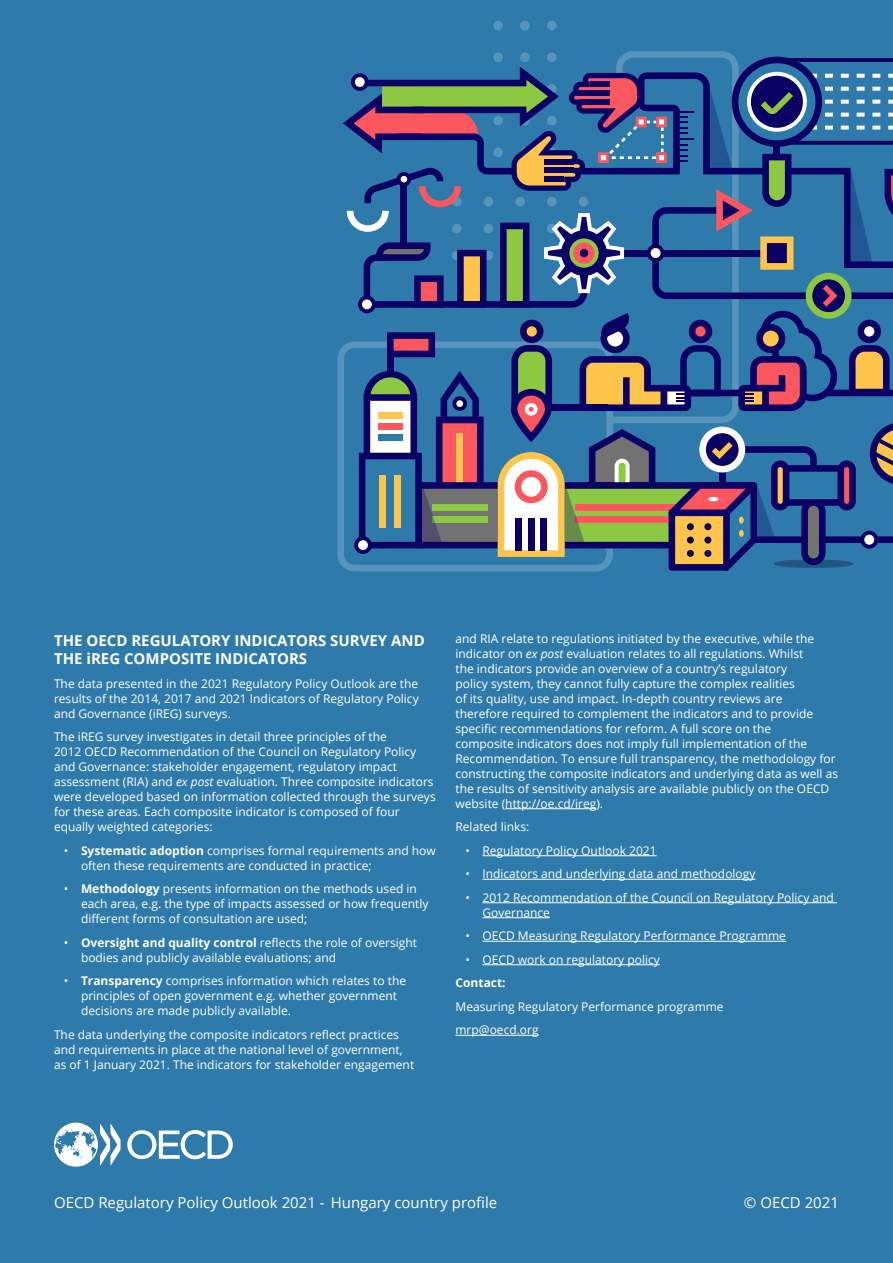
<style>
.page{position:relative;width:893px;height:1263px;background:#2e7bab}
.page>*{position:absolute;margin:0;border:0;box-sizing:border-box;transform-origin:0 0}
.t1{font:15px "Open Sans";color:#fff}
.Back_cover_title{font:700 15px/18px "Open Sans";color:#fff}
.Back_Cover_text{font:12px/15px "Open Sans";color:#fff}
.Back_Cover_text-2{font:700 12px "Open Sans";color:#fff}
.s1{font-style:italic}
.s2{font-weight:700}
</style>
<div class="page">
<svg style="left:493px;top:52px;width:10px;height:10px"></svg>
<div style="left:493px;top:21px;width:10px;height:9px;background:#5694bb;border-radius:50%"></div>
<svg style="left:520px;top:52px;width:10px;height:10px"></svg>
<div style="left:520px;top:21px;width:10px;height:9px;background:#5694bb;border-radius:50%"></div>
<svg style="left:547px;top:52px;width:10px;height:10px"></svg>
<div style="left:547px;top:21px;width:10px;height:9px;background:#5694bb;border-radius:50%"></div>
<svg style="left:337px;top:346px;width:6px;height:221px"></svg>
<svg style="left:343px;top:57px;width:550px;height:514px"></svg>
<svg style="left:127px;top:1130px;width:106px;height:29px"></svg>
<svg style="left:54px;top:1123px;width:67px;height:44px"></svg>
<hr style="left:505px;top:808px;width:91px;height:1px;background:#fff">
<hr style="left:482px;top:855px;width:175px;height:1px;background:#fff">
<hr style="left:482px;top:879px;width:273px;height:1px;background:#fff">
<hr style="left:482px;top:902px;width:355px;height:1px;background:#fff">
<hr style="left:482px;top:917px;width:68px;height:1px;background:#fff">
<hr style="left:482px;top:941px;width:304px;height:1px;background:#fff">
<hr style="left:482px;top:964px;width:178px;height:1px;background:#fff">
<hr style="left:455px;top:1035px;width:84px;height:1px;background:#fff">
<p class="Back_cover_title" style="left:54px;top:631px;width:372px">THE OECD REGULATORY INDICATORS SURVEY AND<br>THE iREG COMPOSITE INDICATORS</p>
<p class="Back_Cover_text" style="left:54px;top:675px;width:366px;text-align:justify">The data presented in the 2021 Regulatory Policy Outlook are the results of the 2014, 2017 and 2021 Indicators of Regulatory Policy and Governance (iREG) surveys.</p>
<p class="Back_Cover_text" style="left:54px;top:729px;width:383px">The iREG survey investigates in detail three principles of the<br>2012 OECD Recommendation of the Council on Regulatory Policy and Governance: stakeholder engagement, regulatory impact assessment (RIA) and <span class="s1">ex post</span> evaluation. Three composite indicators were developed based on information collected through the surveys for these areas. Each composite indicator is composed of four equally weighted categories:</p>
<p class="Back_Cover_text" style="left:81px;top:842px;width:356px;text-indent:-17px">• <span class="s2">Systematic adoption</span> comprises formal requirements and how often these requirements are conducted in practice;</p>
<p class="Back_Cover_text" style="left:81px;top:881px;width:349px;text-indent:-17px">• <span class="s2">Methodology</span> presents information on the methods used in each area, e.g. the type of impacts assessed or how frequently different forms of consultation are used;</p>
<p class="Back_Cover_text" style="left:81px;top:934px;width:337px;text-indent:-17px">• <span class="s2">Oversight and quality control</span> reflects the role of oversight bodies and publicly available evaluations; and</p>
<p class="Back_Cover_text" style="left:81px;top:973px;width:327px;text-indent:-17px">• <span class="s2">Transparency</span> comprises information which relates to the principles of open government e.g. whether government decisions are made publicly available.</p>
<p class="Back_Cover_text" style="left:54px;top:1026px;width:362px">The data underlying the composite indicators reflect practices and requirements in place at the national level of government, as of 1 January 2021. The indicators for stakeholder engagement</p>
<p class="Back_Cover_text" style="left:455px;top:631px;width:384px">and RIA relate to regulations initiated by the executive, while the indicator on <span class="s1">ex post</span> evaluation relates to all regulations. Whilst<br>the indicators provide an overview of a country’s regulatory<br>policy system, they cannot fully capture the complex realities<br>of its quality, use and impact. In-depth country reviews are therefore required to complement the indicators and to provide specific recommendations for reform. A full score on the<br>composite indicators does not imply full implementation of the Recommendation. To ensure full transparency, the methodology for constructing the composite indicators and underlying data as well as the results of sensitivity analysis are available publicly on the OECD website (http://oe.cd/ireg).</p>
<p class="Back_Cover_text" style="left:455px;top:819px;width:75px">Related links:</p>
<p class="Back_Cover_text" style="left:465px;top:843px;width:193px">• Regulatory Policy Outlook 2021</p>
<p class="Back_Cover_text" style="left:465px;top:866px;width:291px">• Indicators and underlying data and methodology</p>
<p class="Back_Cover_text" style="left:482px;top:890px;width:353px;text-indent:-17px">• 2012 Recommendation of the Council on Regulatory Policy and<br>Governance</p>
<p class="Back_Cover_text" style="left:465px;top:928px;width:322px">• OECD Measuring Regulatory Performance Programme</p>
<p class="Back_Cover_text" style="left:465px;top:952px;width:196px">• OECD work on regulatory policy</p>
<p class="Back_Cover_text-2" style="left:455px;top:974px;width:52px">Contact:</p>
<p class="Back_Cover_text" style="left:455px;top:999px;width:270px">Measuring Regulatory Performance programme</p>
<p class="Back_Cover_text" style="left:455px;top:1022px;width:85px">mrp@oecd.org</p>
<p class="t1" style="left:54px;top:1192px;width:445px">OECD Regulatory Policy Outlook 2021 - Hungary country profile</p>
<p class="t1" style="left:744px;top:1192px;width:97px">© OECD 2021</p>
</div>
